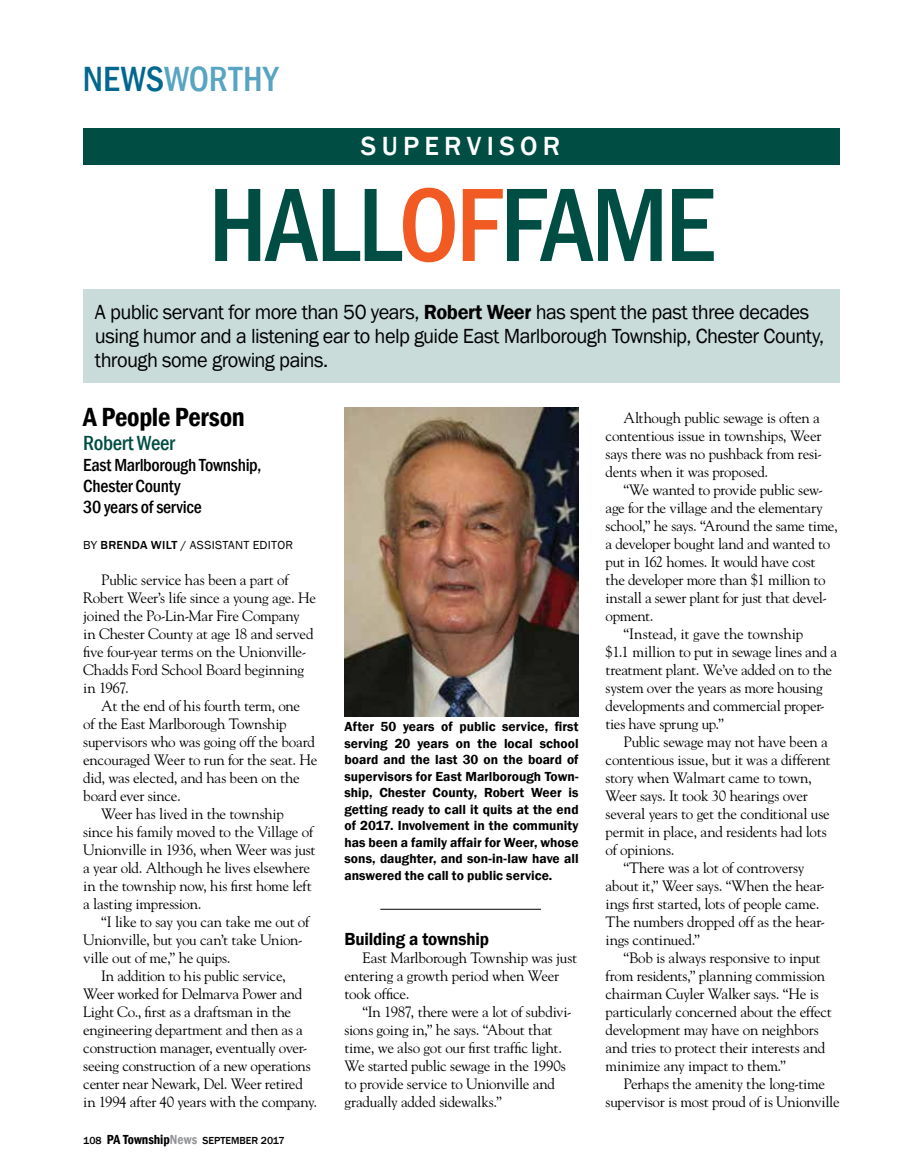
<style>
.page{position:relative;width:905px;height:1175px;background:#fff}
.page>*{position:absolute;margin:0;border:0;box-sizing:border-box;transform-origin:0 0}
.t1{font:500 condensed 108px "Franklin Gothic";letter-spacing:-.025em;color:#004d43}
.t2{font:500 condensed 36px "Franklin Gothic";color:#57a4c3}
.t3{font:600 condensed 27px "Franklin Gothic";letter-spacing:-.01em;color:#000}
.t4{font:500 27px "Franklin Gothic";letter-spacing:.2em;color:#fff}
.t5{font:21px/24px "Franklin Gothic";letter-spacing:-.03em;color:#000}
.t6{font:500 condensed 21px "Franklin Gothic";letter-spacing:-.015em;color:#004d43}
.t7{font:500 condensed 18px/21px "Franklin Gothic";letter-spacing:-.015em;color:#000}
.t8{font:600 18px "Franklin Gothic";letter-spacing:-.01em;color:#000;scale:.95 1}
.t9{font:15px/18px "Goudy";letter-spacing:-.02em;color:#000}
.t10{font:600 13.5px/16.5px "Franklin Gothic";color:#000;text-align:justify}
.t11{font:12px "Franklin Gothic";letter-spacing:.02em;color:#000}
.t12{font:500 10.5px "Franklin Gothic";color:#000}
.s1{color:#00678f}
.s2{color:#f15a22}
.s3{font-weight:600}
.s4{font-weight:500}
.s5{font-weight:600;font-stretch:condensed;font-size:13.5px}
.s6{font-weight:600;font-stretch:condensed;font-size:13.5px;color:#939598}
</style>
<div class="page">
<div style="left:83px;top:128px;width:756px;height:37px;background:#004d43"></div>
<div style="left:83px;top:288px;width:756px;height:94px;background:#c9dcda"></div>
<hr style="left:380px;top:909px;width:161px;height:1px;background:#000">
<img style="left:344px;top:407px;width:234px;height:309px">
<h2 class="t2" style="left:83px;top:55px;width:197px"><span class="s1">NEWS</span>WORTHY</h2>
<h3 class="t4" style="left:361px;top:130px;width:201px">SUPERVISOR</h3>
<h1 class="t1" style="left:208px;top:154px;width:508px">HALL<span class="s2">OF</span>FAME</h1>
<h3 class="t5" style="left:95px;top:300px;width:730px">A public servant for more than 50 years, <span class="s3">Robert Weer</span> has spent the past three decades using humor and a listening ear to help guide East Marlborough Township, Chester County, through some growing pains.</h3>
<h3 class="t3" style="left:83px;top:399px;width:163px">A People Person</h3>
<h3 class="t6" style="left:83px;top:429px;width:93px">Robert Weer</h3>
<p class="t7" style="left:83px;top:454px;width:180px">East Marlborough Township,<br>Chester County<br>30 years of service</p>
<p class="t11" style="left:83px;top:537px;width:211px">BY <span class="s4">BRENDA WILT</span> / ASSISTANT EDITOR</p>
<p class="t9" style="left:83px;top:570px;width:234px;text-indent:18px">Public service has been a part of<br>Robert Weer’s life since a young age. He joined the Po-Lin-Mar Fire Company<br>in Chester County at age 18 and served five four-year terms on the Unionville-<br>Chadds Ford School Board beginning in 1967.</p>
<p class="t9" style="left:101px;top:696px;width:200px">At the end of his fourth term, one</p>
<p class="t9" style="left:83px;top:714px;width:205px">of the East Marlborough Township</p>
<p class="t9" style="left:83px;top:732px;width:233px">supervisors who was going off the board</p>
<p class="t9" style="left:83px;top:750px;width:235px">encouraged Weer to run for the seat. He</p>
<p class="t9" style="left:83px;top:768px;width:218px">did, was elected, and has been on the</p>
<p class="t9" style="left:83px;top:786px;width:99px">board ever since.</p>
<p class="t9" style="left:101px;top:804px;width:184px">Weer has lived in the township</p>
<p class="t9" style="left:83px;top:822px;width:231px">since his family moved to the Village of</p>
<p class="t9" style="left:83px;top:840px;width:234px">Unionville in 1936, when Weer was just</p>
<p class="t9" style="left:83px;top:858px;width:228px">a year old. Although he lives elsewhere</p>
<p class="t9" style="left:83px;top:876px;width:230px">in the township now, his first home left</p>
<p class="t9" style="left:83px;top:894px;width:120px">a lasting impression.</p>
<p class="t9" style="left:101px;top:912px;width:209px">“I like to say you can take me out of</p>
<p class="t9" style="left:83px;top:930px;width:221px">Unionville, but you can’t take Union-</p>
<p class="t9" style="left:83px;top:948px;width:149px">ville out of me,” he quips.</p>
<p class="t9" style="left:101px;top:966px;width:186px">In addition to his public service,</p>
<p class="t9" style="left:83px;top:984px;width:220px">Weer worked for Delmarva Power and</p>
<p class="t9" style="left:83px;top:1002px;width:209px">Light Co., first as a draftsman in the</p>
<p class="t9" style="left:83px;top:1020px;width:221px">engineering department and then as a</p>
<p class="t9" style="left:83px;top:1038px;width:225px">construction manager, eventually over-</p>
<p class="t9" style="left:83px;top:1056px;width:229px">seeing construction of a new operations</p>
<p class="t9" style="left:83px;top:1074px;width:221px">center near Newark, Del. Weer retired</p>
<p class="t9" style="left:83px;top:1092px;width:235px">in 1994 after 40 years with the company.</p>
<p class="t12" style="left:83px;top:1133px;width:203px">108 <span class="s5">PA Township</span><span class="s6">News</span> SEPTEMBER 2017</p>
<p class="t10" style="left:344px;top:718px;width:236px">After 50 years of public service, first serving 20 years on the local school board and the last 30 on the board of supervisors for East Marlborough Town&shy;ship, Chester County, Robert Weer is getting ready to call it quits at the end of 2017. Involvement in the community has been a family affair for Weer, whose sons, daughter, and son-in-law have all answered the call to public service.</p>
<p class="t8" style="left:344px;top:927px;width:154px">Building a township</p>
<p class="t9" style="left:344px;top:948px;width:234px;text-indent:18px">East Marlborough Township was just entering a growth period when Weer took office.</p>
<p class="t9" style="left:344px;top:1002px;width:229px;text-indent:18px">“In 1987, there were a lot of subdivi&shy;sions going in,” he says. “About that time, we also got our first traffic light.<br>We started public sewage in the 1990s to provide service to Unionville and gradually added sidewalks.”</p>
<p class="t9" style="left:605px;top:408px;width:218px;text-indent:18px">Although public sewage is often a contentious issue in townships, Weer says there was no pushback from resi&shy;dents when it was proposed.</p>
<p class="t9" style="left:623px;top:480px;width:201px">“We wanted to provide public sew-</p>
<p class="t9" style="left:605px;top:498px;width:219px">age for the village and the elementary</p>
<p class="t9" style="left:605px;top:516px;width:234px">school,” he says. “Around the same time,</p>
<p class="t9" style="left:605px;top:534px;width:226px">a developer bought land and wanted to</p>
<p class="t9" style="left:605px;top:552px;width:211px">put in 162 homes. It would have cost</p>
<p class="t9" style="left:605px;top:570px;width:221px">the developer more than $1 million to</p>
<p class="t9" style="left:605px;top:588px;width:223px">install a sewer plant for just that devel-</p>
<p class="t9" style="left:605px;top:606px;width:49px">opment.</p>
<p class="t9" style="left:623px;top:624px;width:181px">“Instead, it gave the township</p>
<p class="t9" style="left:605px;top:642px;width:233px">$1.1 million to put in sewage lines and a</p>
<p class="t9" style="left:605px;top:660px;width:228px">treatment plant. We’ve added on to the</p>
<p class="t9" style="left:605px;top:678px;width:219px">system over the years as more housing</p>
<p class="t9" style="left:605px;top:696px;width:221px">developments and commercial proper-</p>
<p class="t9" style="left:605px;top:714px;width:120px">ties have sprung up.”</p>
<p class="t9" style="left:623px;top:732px;width:206px">Public sewage may not have been a</p>
<p class="t9" style="left:605px;top:750px;width:226px">contentious issue, but it was a different</p>
<p class="t9" style="left:605px;top:768px;width:208px">story when Walmart came to town,</p>
<p class="t9" style="left:605px;top:786px;width:204px">Weer says. It took 30 hearings over</p>
<p class="t9" style="left:605px;top:804px;width:226px">several years to get the conditional use</p>
<p class="t9" style="left:605px;top:822px;width:223px">permit in place, and residents had lots</p>
<p class="t9" style="left:605px;top:840px;width:70px">of opinions.</p>
<p class="t9" style="left:623px;top:858px;width:182px">“There was a lot of controversy</p>
<p class="t9" style="left:605px;top:876px;width:221px">about it,” Weer says. “When the hear-</p>
<p class="t9" style="left:605px;top:894px;width:215px">ings first started, lots of people came.</p>
<p class="t9" style="left:605px;top:912px;width:221px">The numbers dropped off as the hear-</p>
<p class="t9" style="left:605px;top:930px;width:96px">ings continued.”</p>
<p class="t9" style="left:623px;top:948px;width:198px">“Bob is always responsive to input</p>
<p class="t9" style="left:605px;top:966px;width:221px">from residents,” planning commission</p>
<p class="t9" style="left:605px;top:984px;width:215px">chairman Cuyler Walker says. “He is</p>
<p class="t9" style="left:605px;top:1002px;width:228px">particularly concerned about the effect</p>
<p class="t9" style="left:605px;top:1020px;width:214px">development may have on neighbors</p>
<p class="t9" style="left:605px;top:1038px;width:221px">and tries to protect their interests and</p>
<p class="t9" style="left:605px;top:1056px;width:182px">minimize any impact to them.”</p>
<p class="t9" style="left:623px;top:1074px;width:203px">Perhaps the amenity the long-time</p>
<p class="t9" style="left:605px;top:1092px;width:235px">supervisor is most proud of is Unionville</p>
</div>
